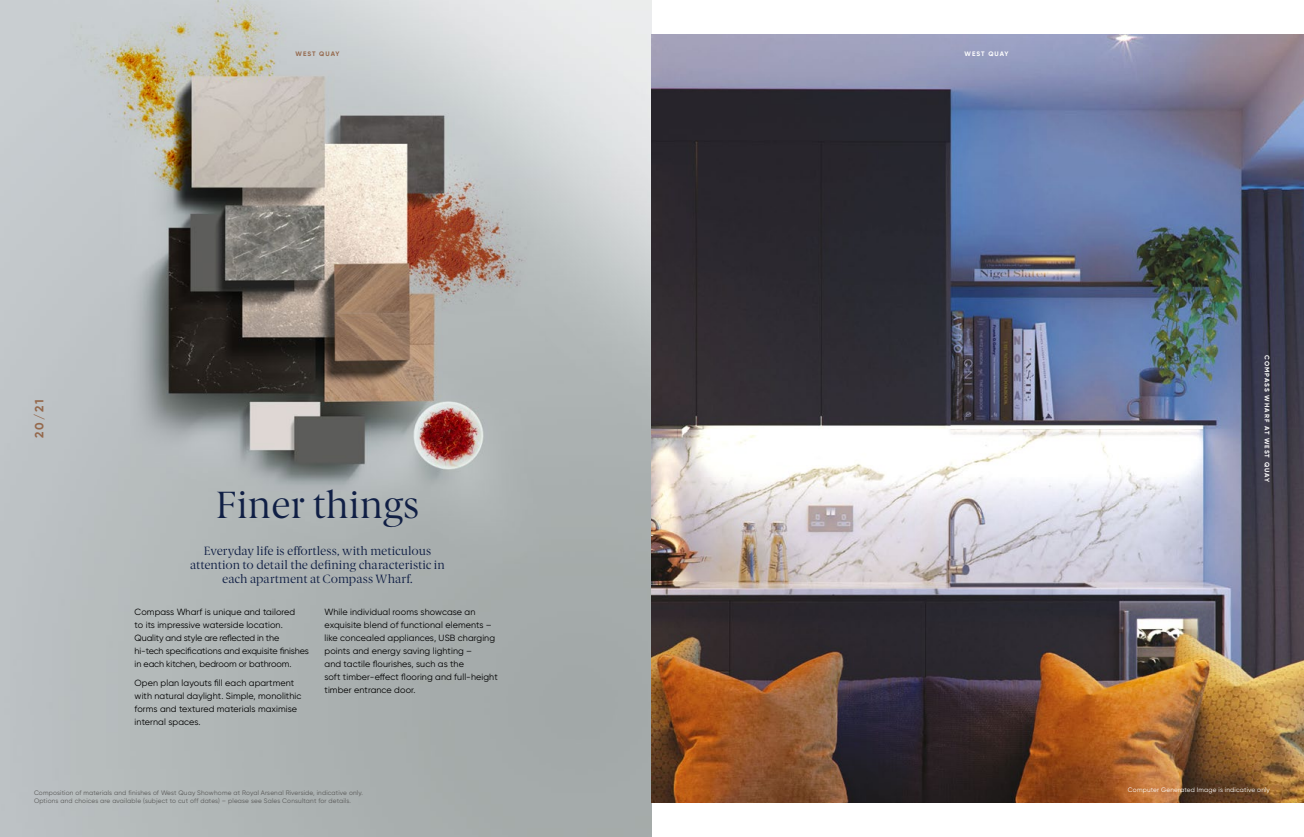
<style>
.page{position:relative;width:1304px;height:837px;background:#fff}
.page>*{position:absolute;margin:0;border:0;box-sizing:border-box;transform-origin:0 0}
.Heading_on_white{font:38px "Berlingske Serif";color:#101f45}
.intro_paragraph_on_w{font:12px/14px "Berlingske Serif";color:#101f45;text-align:center}
.t1{font:700 12px "Gilroy";color:#95694d}
.Body_copy_black{font:9px/13px "Gilroy";letter-spacing:.01em;color:#000}
.Body_copy_black-2{font:9px/13px "Gilroy";letter-spacing:-.01em;color:#000}
.t2{font:6.5px/8px "Gilroy";letter-spacing:.025em;color:#575756}
.Disclaimer{font:6.5px "Gilroy";letter-spacing:.025em;color:#fff}
.t3{font:700 6.5px "Gilroy";letter-spacing:.155em;color:#fff}
.t4{font:700 6.5px "Gilroy";letter-spacing:.15em;color:#95694d}
</style>
<div class="page">
<img style="left:0;top:0;width:652px;height:836px">
<img style="left:652px;top:34px;width:652px;height:768px">
<p class="t4" style="left:295px;top:50px;width:46px">WEST QUAY</p>
<h2 class="t1" style="left:32px;top:437px;width:40px;rotate:-90deg">20/21</h2>
<p class="Heading_on_white" style="left:216px;top:480px;width:205px">Finer things</p>
<p class="intro_paragraph_on_w" style="left:190px;top:543px;width:256px">Everyday life is effortless, with meticulous attention to detail the defining characteristic in each apartment at Compass Wharf.</p>
<p class="Body_copy_black-2" style="left:135px;top:605px;width:176px">Compass Wharf is unique and tailored<br>to its impressive waterside location.<br>Quality and style are reflected in the hi-tech specifications and exquisite finishes in each kitchen, bedroom or bathroom.</p>
<p class="Body_copy_black" style="left:135px;top:675px;width:168px">Open plan layouts fill each apartment with natural daylight. Simple, monolithic forms and textured materials maximise internal spaces.</p>
<p class="Body_copy_black" style="left:325px;top:605px;width:175px">While individual rooms showcase an exquisite blend of functional elements – like concealed appliances, USB charging points and energy saving lighting –<br>and tactile flourishes, such as the<br>soft timber-effect flooring and full-height timber entrance door.</p>
<p class="t2" style="left:34px;top:788px;width:330px">Composition of materials and finishes of West Quay Showhome at Royal Arsenal Riverside, indicative only.<br>Options and choices are available (subject to cut off dates) – please see Sales Consultant for details.</p>
<p class="t3" style="left:964px;top:50px;width:46px">WEST QUAY</p>
<p class="t3" style="left:1271px;top:355px;width:128px;rotate:90deg">COMPASS WHARF AT WEST QUAY</p>
<p class="Disclaimer" style="left:1128px;top:785px;width:144px">Computer Generated Image is indicative only</p>
</div>
